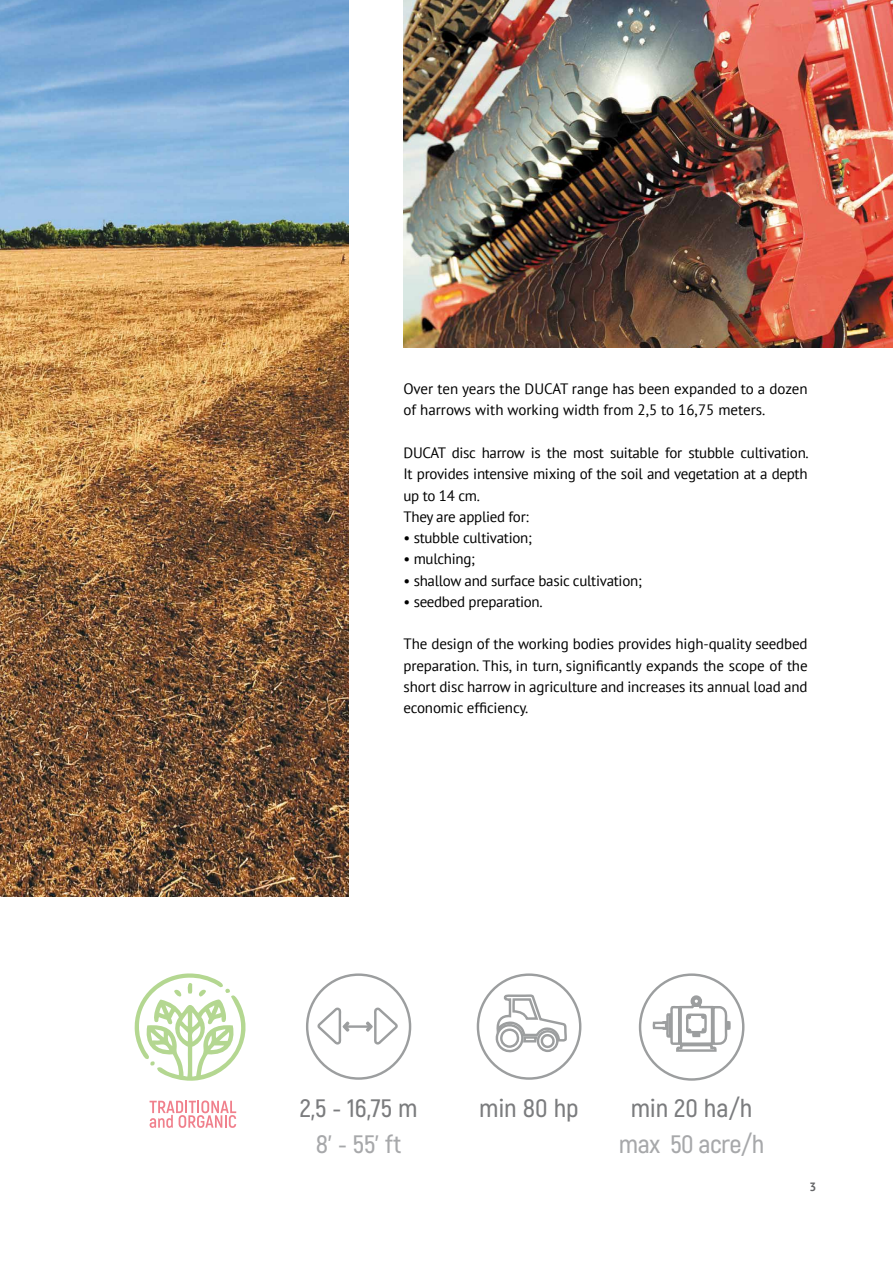
<style>
.page{position:relative;width:893px;height:1263px;background:#fff}
.page>*{position:absolute;margin:0;border:0;box-sizing:border-box;transform-origin:0 0}
.t1{font:600 25.2px "Akrobat";color:#7b7c7e;scale:1.07 1}
.t2{font:600 25.2px "Akrobat";letter-spacing:-.02em;color:#a7a8aa;scale:1.07 1}
.t3{font:15px/21.3px "PT Sans";letter-spacing:-.02em;color:#000}
.t4{font:15px/21.3px "PT Sans";color:#000}
.t5{font:700 12px "PT Sans";color:#646567}
</style>
<div class="page">
<img style="left:0;top:0;width:349px;height:896px">
<img style="left:403px;top:0;width:490px;height:348px">
<svg style="left:134px;top:973px;width:112px;height:108px"></svg>
<svg style="left:150px;top:1100px;width:86px;height:28px"></svg>
<div style="left:306px;top:973px;width:105px;height:107px;border:2px solid #9c9e9f;border-radius:50%"></div>
<svg style="left:317px;top:1007px;width:33px;height:38px"></svg>
<svg style="left:366px;top:1007px;width:32px;height:38px"></svg>
<hr style="left:345px;top:1025px;width:25px;height:3px;background:#9c9e9f">
<div style="left:639px;top:973px;width:105px;height:108px;border:2px solid #9c9e9f;border-radius:50%"></div>
<svg style="left:652px;top:993px;width:81px;height:59px"></svg>
<div style="left:477px;top:973px;width:104px;height:107px;border:2px solid #9c9e9f;border-radius:50%"></div>
<svg style="left:495px;top:993px;width:73px;height:60px"></svg>
<p class="t4" style="left:403px;top:378px;width:406px">Over ten years the DUCAT range has been expanded to a dozen of harrows with working width from 2,5 to 16,75 meters.</p>
<p class="t3" style="left:403px;top:442px;width:407px">DUCAT disc harrow is the most suitable for stubble cultivation.<br>It provides intensive mixing of the soil and vegetation at a depth up to 14 cm.<br>They are applied for:</p>
<p class="t3" style="left:403px;top:527px;width:130px">• stubble cultivation;</p>
<p class="t3" style="left:403px;top:548px;width:73px">• mulching;</p>
<p class="t3" style="left:403px;top:569px;width:240px">• shallow and surface basic cultivation;</p>
<p class="t3" style="left:403px;top:590px;width:141px">• seedbed preparation.</p>
<p class="t3" style="left:403px;top:633px;width:406px;text-align:justify">The design of the working bodies provides high-quality seedbed preparation. This, in turn, significantly expands the scope of the short disc harrow in agriculture and increases its annual load and economic efficiency.</p>
<h1 class="t1" style="left:300px;top:1093px;width:111px">2,5 - 16,75 m</h1>
<h1 class="t1" style="left:479px;top:1093px;width:95px">min 80 hp</h1>
<h1 class="t1" style="left:631px;top:1093px;width:115px">min 20 ha/h</h1>
<h1 class="t2" style="left:316px;top:1128px;width:81px">8' - 55' ft</h1>
<h1 class="t2" style="left:619px;top:1128px;width:138px">max 50 acre/h</h1>
<p class="t5" style="left:810px;top:1179px;width:8px">3</p>
</div>
